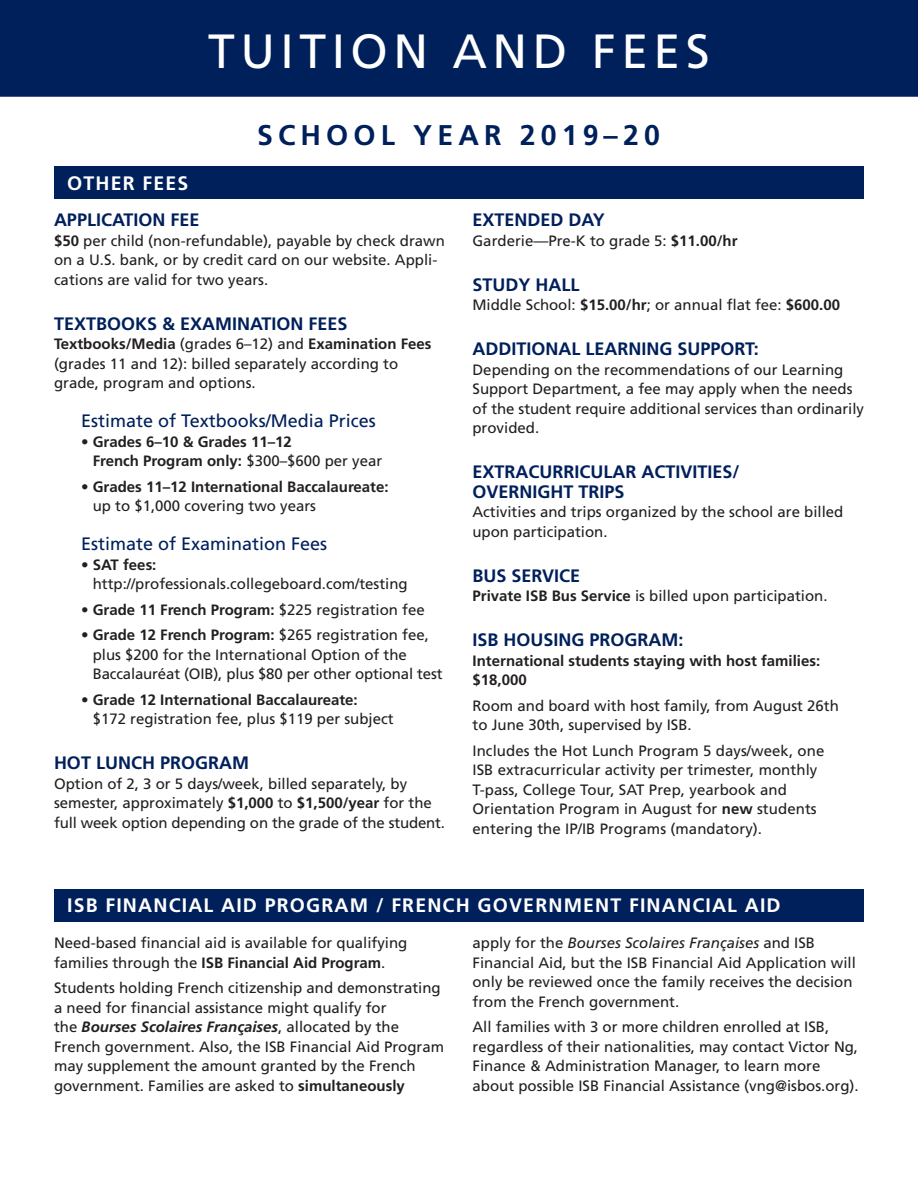
<style>
.page{position:relative;width:918px;height:1188px;background:#fff}
.page>*{position:absolute;margin:0;border:0;box-sizing:border-box;transform-origin:0 0}
._0-banner_head{font:48px "Frutiger";letter-spacing:.115em;color:#fff}
._0-banner_subhead{font:700 28.5px "Frutiger";letter-spacing:.18em;color:#00205b}
.t1{font:700 19.5px "Frutiger";letter-spacing:.06em;color:#fff}
._1-subhead{font:700 18px/19.5px "Frutiger";color:#00205b}
._1-subhead-2{font:18px "Frutiger";color:#00205b}
._2-text{font:15px/19.5px "Frutiger";color:#231f20}
._2-text-2{font:700 15px/19.5px "Frutiger";color:#231f20}
.s1{font-weight:700}
.s2{font-weight:400}
.s3{font-weight:700;font-style:italic}
.s4{font-style:italic}
</style>
<div class="page">
<div style="left:54px;top:166px;width:810px;height:32px;background:#00205b"></div>
<div style="left:54px;top:889px;width:810px;height:32px;background:#00205b"></div>
<div style="left:0;top:0;width:918px;height:97px;background:#00205b"></div>
<p class="_0-banner_head" style="left:208px;top:23px;width:503px">TUITION AND FEES</p>
<p class="t1" style="left:67px;top:171px;width:123px">OTHER FEES</p>
<p class="_0-banner_subhead" style="left:257px;top:118px;width:404px">SCHOOL YEAR 2019–20</p>
<p class="_1-subhead" style="left:54px;top:210px;width:147px">APPLICATION FEE</p>
<p class="_2-text" style="left:54px;top:231px;width:392px"><span class="s1">$50</span> per child (non-refundable), payable by check drawn on a U.S. bank, or by credit card on our website. Appli&shy;cations are valid for two years.</p>
<p class="_1-subhead" style="left:54px;top:314px;width:295px">TEXTBOOKS &amp; EXAMINATION FEES</p>
<p class="_2-text" style="left:54px;top:334px;width:379px"><span class="s1">Textbooks/Media</span> (grades 6–12) and <span class="s1">Examination Fees </span>(grades 11 and 12): billed separately according to grade, program and options.</p>
<p class="_1-subhead-2" style="left:81px;top:410px;width:296px">Estimate of Textbooks/Media Prices</p>
<p class="_2-text-2" style="left:93px;top:432px;width:291px;text-indent:-12px"><span class="s2">•</span> Grades 6–10 &amp; Grades 11–12<br>French Program only: <span class="s2">$300–$600 per year</span></p>
<p class="_2-text-2" style="left:93px;top:477px;width:297px;text-indent:-12px"><span class="s2">•</span> Grades 11–12 International Baccalaureate: <span class="s2">up to $1,000 covering two years</span></p>
<p class="_1-subhead-2" style="left:81px;top:533px;width:248px">Estimate of Examination Fees</p>
<p class="_2-text" style="left:93px;top:555px;width:317px;text-indent:-12px">• <span class="s1">SAT fees: </span>http://professionals.collegeboard.com/testing</p>
<p class="_2-text-2" style="left:81px;top:600px;width:345px"><span class="s2">•</span> Grade 11 French Program: <span class="s2">$225 registration fee</span></p>
<p class="_2-text" style="left:93px;top:625px;width:351px;text-indent:-12px">• <span class="s1">Grade 12 French Program:</span> $265 registration fee, plus $200 for the International Option of the<br>Baccalauréat (OIB), plus $80 per other optional test</p>
<p class="_2-text" style="left:93px;top:690px;width:302px;text-indent:-12px">• <span class="s1">Grade 12 International Baccalaureate: </span>$172 registration fee, plus $119 per subject</p>
<p class="_1-subhead" style="left:54px;top:753px;width:196px">HOT LUNCH PROGRAM</p>
<p class="_2-text" style="left:54px;top:774px;width:393px">Option of 2, 3 or 5 days/week, billed separately, by semester, approximately <span class="s1">$1,000</span> to <span class="s1">$1,500/year</span> for the full week option depending on the grade of the student.</p>
<p class="_1-subhead" style="left:472px;top:210px;width:134px">EXTENDED DAY</p>
<p class="_2-text" style="left:472px;top:231px;width:267px">Garderie—Pre-K to grade 5: <span class="s1">$11.00/hr</span></p>
<p class="_1-subhead" style="left:472px;top:275px;width:109px">STUDY HALL</p>
<p class="_2-text" style="left:472px;top:295px;width:369px">Middle School: <span class="s1">$15.00/hr</span>; or annual flat fee: <span class="s1">$600.00</span></p>
<p class="_1-subhead" style="left:472px;top:339px;width:288px">ADDITIONAL LEARNING SUPPORT:</p>
<p class="_2-text" style="left:472px;top:360px;width:393px">Depending on the recommendations of our Learning Support Department, a fee may apply when the needs of the student require additional services than ordinarily provided.</p>
<p class="_1-subhead" style="left:472px;top:462px;width:269px">EXTRACURRICULAR ACTIVITIES/<br>OVERNIGHT TRIPS</p>
<p class="_2-text" style="left:472px;top:502px;width:372px">Activities and trips organized by the school are billed upon participation.</p>
<p class="_1-subhead" style="left:472px;top:566px;width:109px">BUS SERVICE</p>
<p class="_2-text" style="left:472px;top:586px;width:357px"><span class="s1">Private ISB Bus Service</span> is billed upon participation.</p>
<p class="_1-subhead" style="left:472px;top:630px;width:213px">ISB HOUSING PROGRAM:</p>
<p class="_2-text-2" style="left:472px;top:651px;width:349px">International students staying with host families: $18,000</p>
<p class="_2-text" style="left:472px;top:696px;width:368px">Room and board with host family, from August 26th to June 30th, supervised by ISB.</p>
<p class="_2-text" style="left:472px;top:741px;width:353px">Includes the Hot Lunch Program 5 days/week, one ISB extracurricular activity per trimester, monthly T-pass, College Tour, SAT Prep, yearbook and Orientation Program in August for <span class="s1">new</span> students entering the IP/IB Programs (mandatory).</p>
<p class="t1" style="left:67px;top:894px;width:715px">ISB FINANCIAL AID PROGRAM / FRENCH GOVERNMENT FINANCIAL AID</p>
<p class="_2-text" style="left:54px;top:933px;width:355px">Need-based financial aid is available for qualifying families through the <span class="s1">ISB Financial Aid Program</span>.</p>
<p class="_2-text" style="left:54px;top:978px;width:392px">Students holding French citizenship and demonstrating a need for financial assistance might qualify for<br>the <span class="s3">Bourses Scolaires Françaises</span>, allocated by the French government. Also, the ISB Financial Aid Program may supplement the amount granted by the French government. Families are asked to <span class="s1">simultaneously</span></p>
<p class="_2-text" style="left:472px;top:933px;width:385px">apply for the <span class="s4">Bourses Scolaires Françaises</span> and ISB Financial Aid, but the ISB Financial Aid Application will only be reviewed once the family receives the decision from the French government.</p>
<p class="_2-text" style="left:472px;top:1017px;width:388px">All families with 3 or more children enrolled at ISB, regardless of their nationalities, may contact Victor Ng, Finance &amp; Administration Manager, to learn more about possible ISB Financial Assistance (vng@isbos.org).</p>
</div>
